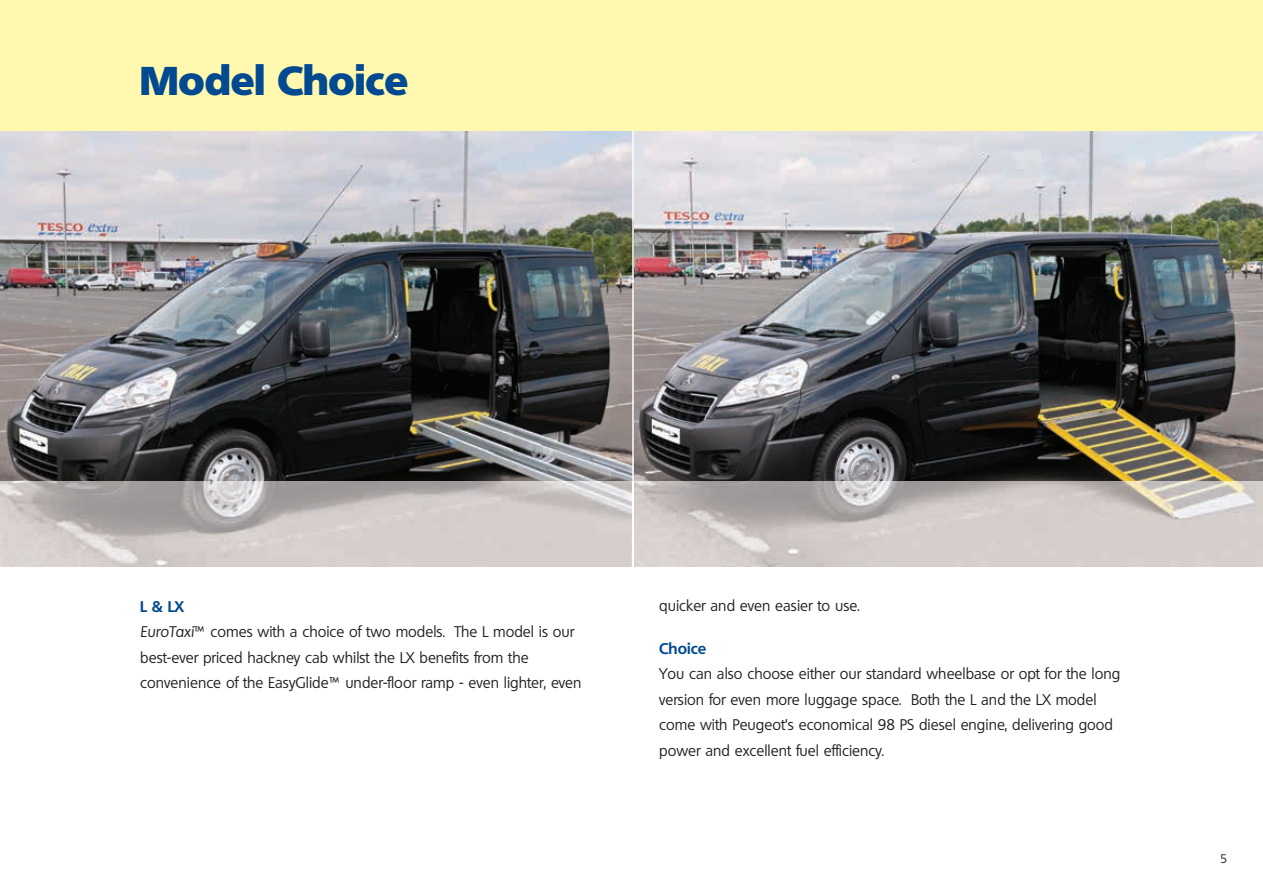
<style>
.page{position:relative;width:1263px;height:893px;background:#fff}
.page>*{position:absolute;margin:0;border:0;box-sizing:border-box;transform-origin:0 0}
.t1{font:800 39px "Quebec";color:#014990}
.t2{font:15px/25.5px "Quebec";color:#231f20}
.t3{font:700 15px "Quebec";color:#014990}
.t4{font:12px "Quebec";color:#231f20}
.s1{font-weight:700;color:#014990}
.s2{font-style:italic}
</style>
<div class="page">
<img style="left:634px;top:130px;width:629px;height:352px">
<img style="left:0;top:130px;width:632px;height:352px">
<div style="left:0;top:0;width:1263px;height:130px;background:#fff8ae"></div>
<img style="left:634px;top:482px;width:629px;height:84px">
<img style="left:0;top:482px;width:632px;height:85px">
<h1 class="t1" style="left:140px;top:55px;width:269px">Model Choice</h1>
<p class="t2" style="left:140px;top:594px;width:443px"><span class="s1">L &amp; LX<br></span><span class="s2">EuroTaxi</span>™ comes with a choice of two models. The L model is our best-ever priced hackney cab whilst the LX benefits from the convenience of the EasyGlide™ under-floor ramp - even lighter, even</p>
<p class="t2" style="left:659px;top:593px;width:202px">quicker and even easier to use.</p>
<p class="t3" style="left:659px;top:639px;width:49px">Choice</p>
<p class="t2" style="left:659px;top:661px;width:463px">You can also choose either our standard wheelbase or opt for the long version for even more luggage space. Both the L and the LX model come with Peugeot’s economical 98 PS diesel engine, delivering good power and excellent fuel efficiency.</p>
<p class="t4" style="left:1220px;top:851px;width:8px">5</p>
</div>
